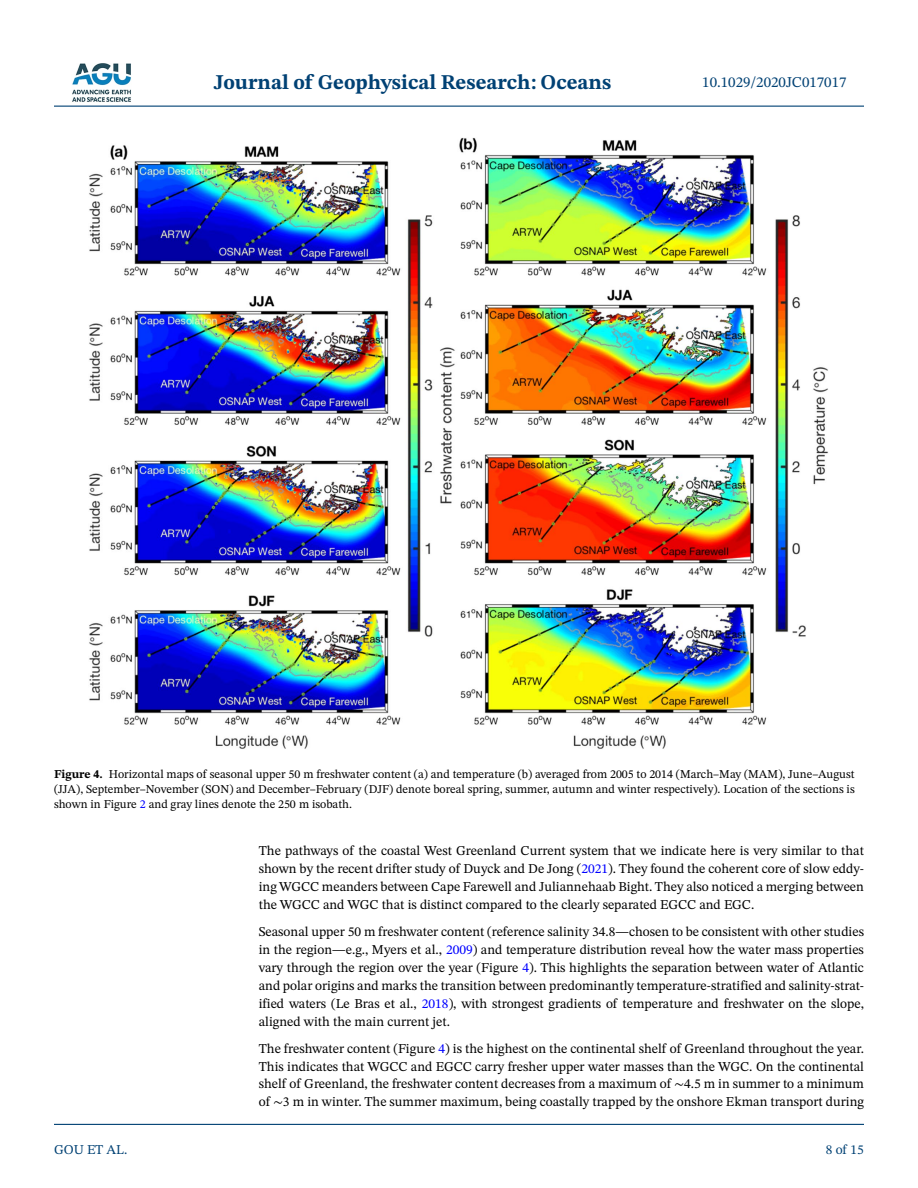
<style>
.page{position:relative;width:918px;height:1188px;background:#fff}
.page>*{position:absolute;margin:0;border:0;box-sizing:border-box;transform-origin:0 0}
.t1{font:700 21px "STIX Two Text";color:#004174}
.t2{font:15px "STIX Two Text";color:#004174}
.t3{font:13.5px/18px "STIX Two Text";color:#000;text-align:justify}
.t4{font:13.5px "STIX Two Text";color:#004174}
.t5{font:12px/15px "STIX Two Text";color:#000;text-align:justify}
.s1{font-weight:700}
.s2{color:#00f}
.s3{font-family:"STIX Two Math"}
</style>
<div class="page">
<hr style="left:54px;top:106px;width:810px;height:1px;background:#004174">
<hr style="left:54px;top:1124px;width:810px;height:1px;background:#004174">
<img style="left:72px;top:63px;width:59px;height:39px">
<img style="left:89px;top:137px;width:739px;height:612px">
<h1 class="t1" style="left:214px;top:67px;width:399px">Journal of Geophysical Research: Oceans</h1>
<p class="t2" style="left:702px;top:72px;width:146px">10.1029/2020JC017017</p>
<p class="t5" style="left:54px;top:767px;width:802px"><span class="s1">Figure 4.</span> Horizontal maps of seasonal upper 50 m freshwater content (a) and temperature (b) averaged from 2005 to 2014 (March–May (MAM), June–August (JJA), September–November (SON) and December–February (DJF) denote boreal spring, summer, autumn and winter respectively). Location of the sections is shown in Figure <span class="s2">2</span> and gray lines denote the 250 m isobath.</p>
<p class="t4" style="left:54px;top:1140px;width:75px">GOU ET AL.</p>
<p class="t3" style="left:259px;top:841px;width:607px">The pathways of the coastal West Greenland Current system that we indicate here is very similar to that shown by the recent drifter study of Duyck and De Jong (<span class="s2">2021</span>). They found the coherent core of slow eddy&shy;ing WGCC meanders between Cape Farewell and Juliannehaab Bight. They also noticed a merging between the WGCC and WGC that is distinct compared to the clearly separated EGCC and EGC.</p>
<p class="t3" style="left:259px;top:922px;width:607px">Seasonal upper 50 m freshwater content (reference salinity 34.8—chosen to be consistent with other studies in the region—e.g., Myers et al., <span class="s2">2009</span>) and temperature distribution reveal how the water mass properties vary through the region over the year (Figure <span class="s2">4</span>). This highlights the separation between water of Atlantic and polar origins and marks the transition between predominantly temperature-stratified and salinity-strat&shy;ified waters (Le Bras et al., <span class="s2">2018</span>), with strongest gradients of temperature and freshwater on the slope, aligned with the main current jet.</p>
<p class="t3" style="left:259px;top:1039px;width:607px">The freshwater content (Figure <span class="s2">4</span>) is the highest on the continental shelf of Greenland throughout the year.<br>This indicates that WGCC and EGCC carry fresher upper water masses than the WGC. On the continental shelf of Greenland, the freshwater content decreases from a maximum of <span class="s3">∼</span>4.5 m in summer to a minimum of <span class="s3">∼</span>3 m in winter. The summer maximum, being coastally trapped by the onshore Ekman transport during</p>
<p class="t4" style="left:826px;top:1140px;width:40px">8 of 15</p>
</div>
